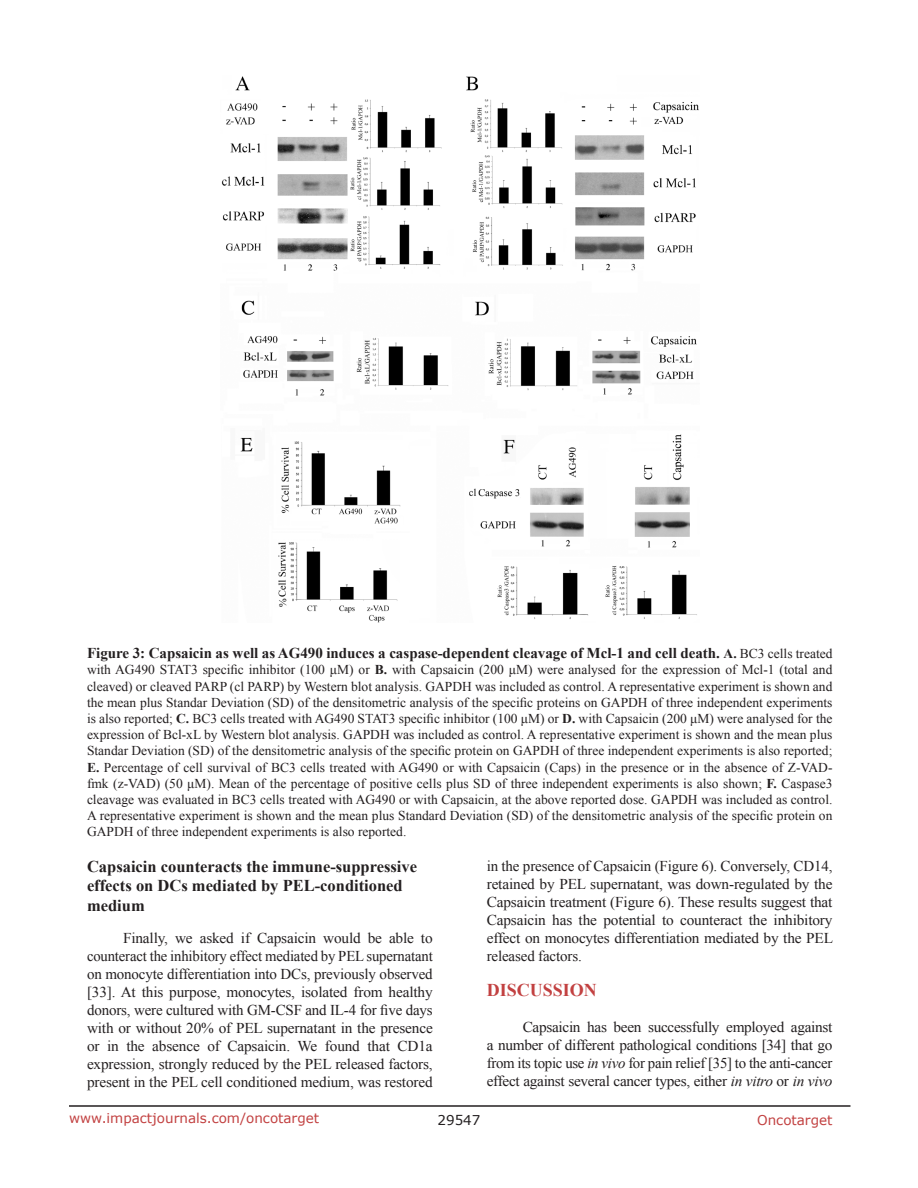
<style>
.page{position:relative;width:918px;height:1188px;background:#fff}
.page>*{position:absolute;margin:0;border:0;box-sizing:border-box;transform-origin:0 0}
.Heading{font:700 18px "Times New Roman";color:#c24141}
.SubHeading{font:700 16.5px/19.8px "Times New Roman";color:#231f20}
.BodyText{font:15px/18px "Times New Roman";letter-spacing:-.01em;color:#231f20;text-align:justify}
.FigureText{font:700 15px "Times New Roman";color:#231f20}
.FigureText-2{font:13.5px/16.2px "Times New Roman";color:#231f20;text-align:justify}
.t1{font:13.5px "Verdana";color:#c24141}
.t2{font:13.5px "Verdana";color:#231f20}
.s1{font-size:13.5px}
.s2{font-weight:400;font-size:13.5px}
.s3{font-weight:700}
.s4{font-style:italic}
</style>
<div class="page">
<hr style="left:69px;top:1105px;width:781px;height:2px;background:#231f20">
<img style="left:221px;top:76px;width:478px;height:547px">
<p class="FigureText" style="left:87px;top:643px;width:747px">Figure 3: Capsaicin as well as AG490 induces a caspase-dependent cleavage of Mcl-1 and cell death. <span class="s1">A.</span> <span class="s2">BC3 cells treated</span></p>
<p class="FigureText-2" style="left:87px;top:662px;width:747px">with AG490 STAT3 specific inhibitor (100 μM) or <span class="s3">B.</span> with Capsaicin (200 μM) were analysed for the expression of Mcl-1 (total and cleaved) or cleaved PARP (cl PARP) by Western blot analysis. GAPDH was included as control. A representative experiment is shown and the mean plus Standar Deviation (SD) of the densitometric analysis of the specific proteins on GAPDH of three independent experiments is also reported; <span class="s3">C.</span> BC3 cells treated with AG490 STAT3 specific inhibitor (100 μM) or <span class="s3">D.</span> with Capsaicin (200 μM) were analysed for the expression of Bcl-xL by Western blot analysis. GAPDH was included as control. A representative experiment is shown and the mean plus Standar Deviation (SD) of the densitometric analysis of the specific protein on GAPDH of three independent experiments is also reported; <span class="s3">E.</span> Percentage of cell survival of BC3 cells treated with AG490 or with Capsaicin (Caps) in the presence or in the absence of Z-VAD&shy;fmk (z-VAD) (50 μM). Mean of the percentage of positive cells plus SD of three independent experiments is also shown; <span class="s3">F.</span> Caspase3 cleavage was evaluated in BC3 cells treated with AG490 or with Capsaicin, at the above reported dose. GAPDH was included as control.<br>A representative experiment is shown and the mean plus Standard Deviation (SD) of the densitometric analysis of the specific protein on GAPDH of three independent experiments is also reported.</p>
<p class="SubHeading" style="left:87px;top:856px;width:332px">Capsaicin counteracts the immune-suppressive effects on DCs mediated by PEL-conditioned medium</p>
<p class="BodyText" style="left:87px;top:928px;width:347px;text-indent:36px">Finally, we asked if Capsaicin would be able to counteract the inhibitory effect mediated by PEL supernatant on monocyte differentiation into DCs, previously observed [33]. At this purpose, monocytes, isolated from healthy donors, were cultured with GM-CSF and IL-4 for five days with or without 20% of PEL supernatant in the presence or in the absence of Capsaicin. We found that CD1a expression, strongly reduced by the PEL released factors, present in the PEL cell conditioned medium, was restored</p>
<p class="BodyText" style="left:487px;top:857px;width:348px">in the presence of Capsaicin (Figure 6). Conversely, CD14, retained by PEL supernatant, was down-regulated by the Capsaicin treatment (Figure 6). These results suggest that Capsaicin has the potential to counteract the inhibitory effect on monocytes differentiation mediated by the PEL released factors.</p>
<p class="Heading" style="left:487px;top:977px;width:112px">DISCUSSION</p>
<p class="BodyText" style="left:487px;top:1018px;width:347px;text-indent:36px">Capsaicin has been successfully employed against a number of different pathological conditions [34] that go from its topic use <span class="s4">in vivo</span> for pain relief [35] to the anti-cancer effect against several cancer types, either <span class="s4">in vitro</span> or <span class="s4">in vivo</span></p>
<p class="t1" style="left:69px;top:1109px;width:252px">www.impactjournals.com/oncotarget</p>
<p class="t2" style="left:438px;top:1111px;width:44px">29547</p>
<p class="t1" style="left:757px;top:1111px;width:77px">Oncotarget</p>
</div>
